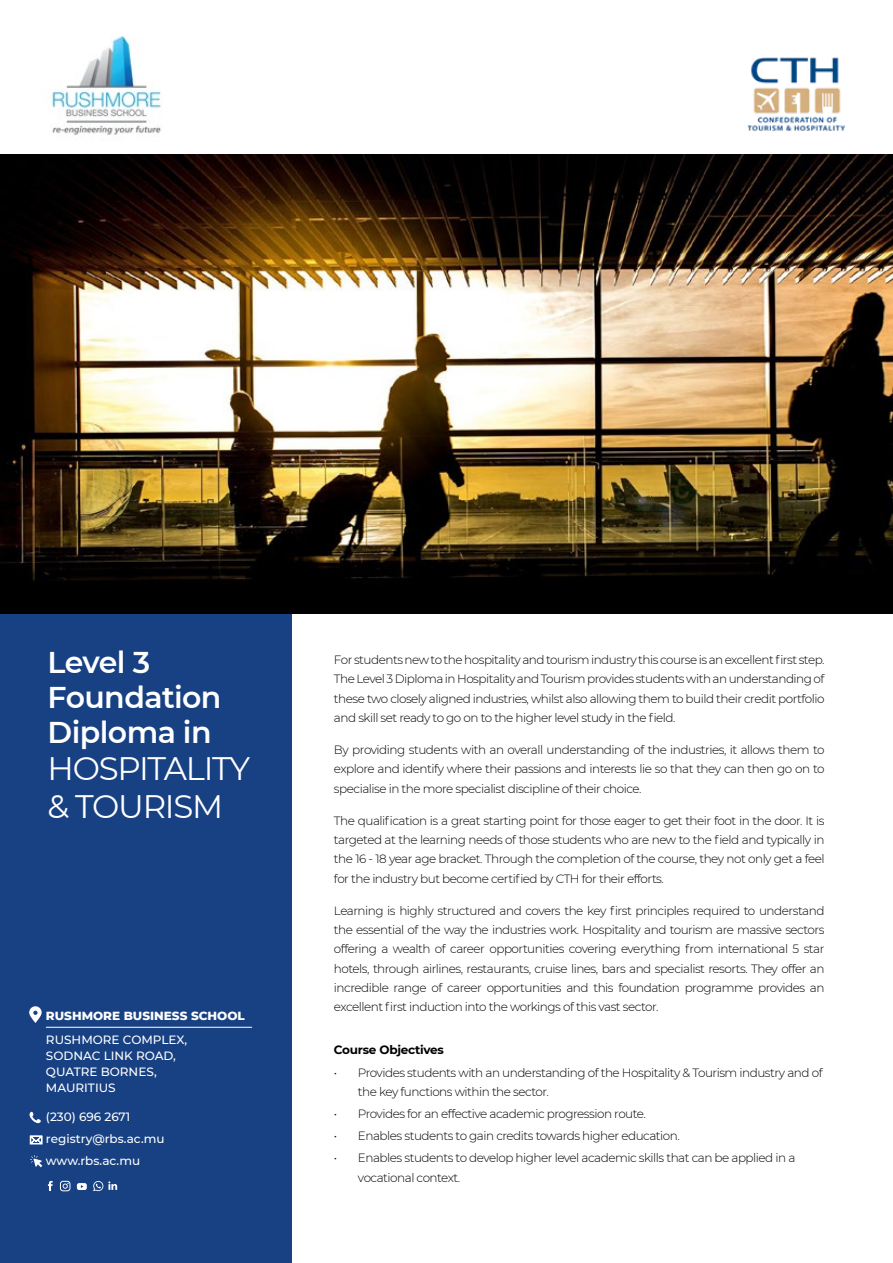
<style>
.page{position:relative;width:893px;height:1263px;background:#fff}
.page>*{position:absolute;margin:0;border:0;box-sizing:border-box;transform-origin:0 0}
.t1{font:32.55px/37.5px "Montserrat";letter-spacing:-.04em;color:#fff}
.t2{font:600 30px/34.7px "Montserrat";letter-spacing:-.02em;color:#fff}
.t3{font:300 12px/19.2px "Montserrat";letter-spacing:-.04em;color:#000;text-align:justify}
.t4{font:500 12px/16.2px "Montserrat";color:#fff}
.t5{font:800 12px "Montserrat";color:#fff}
.t6{font:700 12px "Montserrat";letter-spacing:-.02em;color:#000}
</style>
<div class="page">
<img style="left:51px;top:36px;width:110px;height:102px">
<div style="left:0;top:443px;width:292px;height:820px;background:#184183"></div>
<hr style="left:46px;top:1027px;width:206px;height:1px;background:#fff">
<svg style="left:29px;top:1006px;width:13px;height:17px"></svg>
<svg style="left:77px;top:1183px;width:10px;height:7px"></svg>
<svg style="left:48px;top:1181px;width:5px;height:10px"></svg>
<svg style="left:60px;top:1181px;width:10px;height:10px"></svg>
<svg style="left:93px;top:1181px;width:24px;height:10px"></svg>
<svg style="left:30px;top:1112px;width:11px;height:11px"></svg>
<svg style="left:30px;top:1135px;width:13px;height:10px"></svg>
<svg style="left:30px;top:1155px;width:12px;height:12px"></svg>
<img style="left:0;top:155px;width:893px;height:458px">
<img style="left:747px;top:57px;width:98px;height:74px">
<h2 class="t2" style="left:48px;top:647px;width:175px">Level 3<br>Foundation<br>Diploma in</h2>
<h1 class="t1" style="left:48px;top:750px;width:204px">HOSPITALITY &amp; TOURISM</h1>
<p class="t5" style="left:46px;top:1011px;width:200px">RUSHMORE BUSINESS SCHOOL</p>
<p class="t4" style="left:46px;top:1032px;width:143px">RUSHMORE COMPLEX,<br>SODNAC LINK ROAD,<br>QUATRE BORNES,<br>MAURITIUS</p>
<p class="t4" style="left:46px;top:1107px;width:120px;line-height:22.2px">(230) 696 2671 registry@rbs.ac.mu www.rbs.ac.mu</p>
<p class="t3" style="left:334px;top:650px;width:492px">For students new to the hospitality and tourism industry this course is an excellent first step.<br>The Level 3 Diploma in Hospitality and Tourism provides students with an understanding of these two closely aligned industries, whilst also allowing them to build their credit portfolio and skill set ready to go on to the higher level study in the field.</p>
<p class="t3" style="left:334px;top:741px;width:492px">By providing students with an overall understanding of the industries, it allows them to explore and identify where their passions and interests lie so that they can then go on to specialise in the more specialist discipline of their choice.</p>
<p class="t3" style="left:334px;top:811px;width:492px">The qualification is a great starting point for those eager to get their foot in the door. It is targeted at the learning needs of those students who are new to the field and typically in the 16 - 18 year age bracket. Through the completion of the course, they not only get a feel for the industry but become certified by CTH for their efforts.</p>
<p class="t3" style="left:334px;top:901px;width:492px">Learning is highly structured and covers the key first principles required to understand the essential of the way the industries work. Hospitality and tourism are massive sectors offering a wealth of career opportunities covering everything from international 5 star hotels, through airlines, restaurants, cruise lines, bars and specialist resorts. They offer an incredible range of career opportunities and this foundation programme provides an excellent first induction into the workings of this vast sector.</p>
<p class="t6" style="left:334px;top:1045px;width:111px">Course Objectives</p>
<p class="t3" style="left:358px;top:1062px;width:466px;text-indent:-24px">• Provides students with an understanding of the Hospitality &amp; Tourism industry and of the key functions within the sector.</p>
<p class="t3" style="left:334px;top:1104px;width:313px">• Provides for an effective academic progression route.</p>
<p class="t3" style="left:334px;top:1126px;width:347px">• Enables students to gain credits towards higher education.</p>
<p class="t3" style="left:358px;top:1148px;width:439px;text-indent:-24px">• Enables students to develop higher level academic skills that can be applied in a vocational context.</p>
</div>
